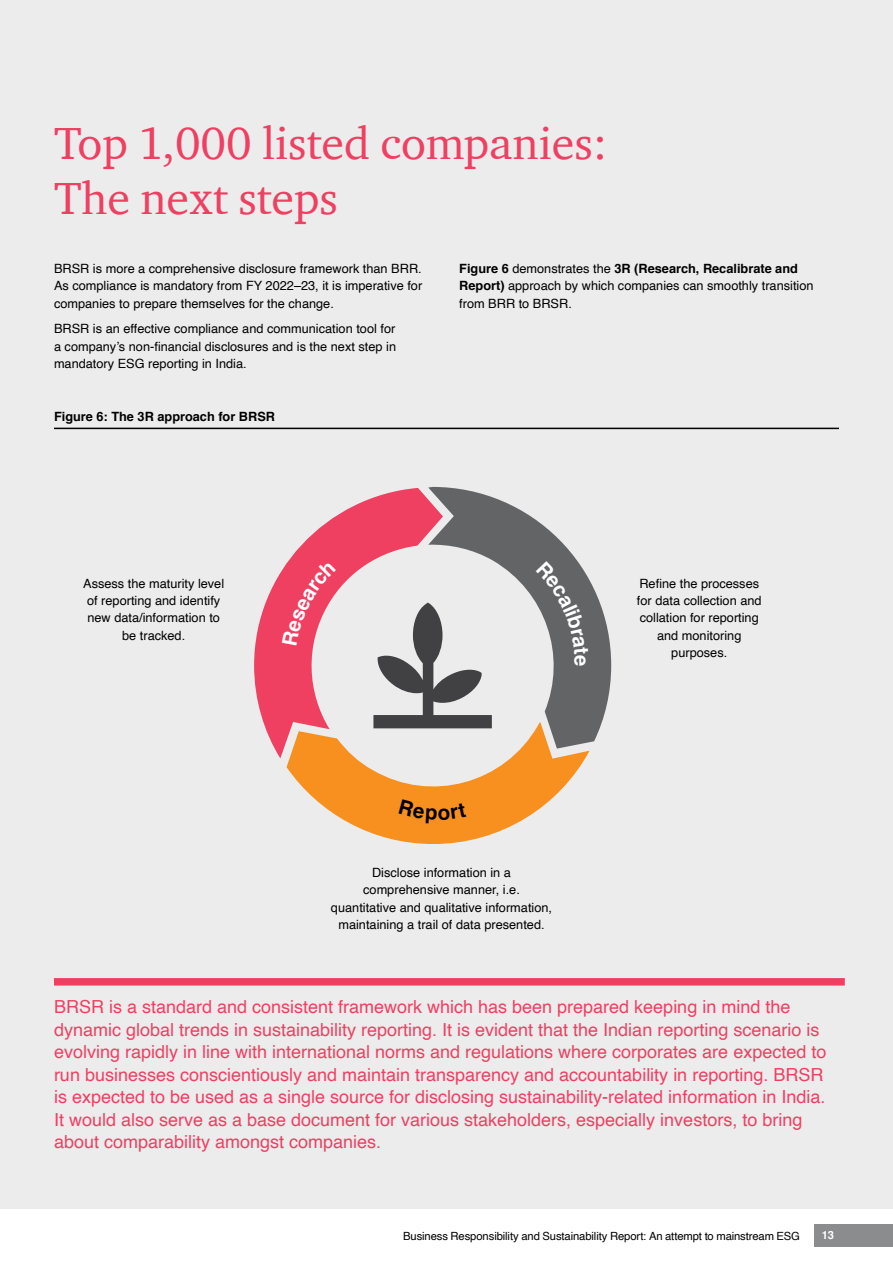
<style>
.page{position:relative;width:893px;height:1263px;background:#fff}
.page>*{position:absolute;margin:0;border:0;box-sizing:border-box;transform-origin:0 0}
.Heading_1{font:46.2px/55.3px "ITC Charter Com";color:#ef4062}
.Body_Copy{font:18px/22.5px "Helvetica";color:#ef4062}
.Body_Copy-2{font:12.75px/17.2px "Helvetica";color:#000;text-align:center}
.t1{font:700 12.75px "Helvetica";color:#000}
.t2{font:11.25px "Helvetica";letter-spacing:-.01em;color:#000}
.t3{font:700 11.25px "Helvetica";color:#fff}
.s1{font-weight:700}
</style>
<div class="page">
<div style="left:814px;top:1225px;width:79px;height:22px;background:#8a8c8e"></div>
<div style="left:0;top:0;width:893px;height:1209px;background:#ececed"></div>
<hr style="left:54px;top:428px;width:785px;height:1px;background:#000">
<svg style="left:254px;top:488px;width:174px;height:270px;fill:#ef4062"></svg>
<svg style="left:428px;top:487px;width:183px;height:255px"></svg>
<div style="left:54px;top:978px;width:791px;height:7px;background:#ef4062"></div>
<svg style="left:282px;top:559px;width:308px;height:285px"></svg>
<p class="Heading_1" style="left:54px;top:115px;width:555px">Top 1,000 listed companies:<br>The next steps</p>
<p class="Body_Copy-2" style="left:54px;top:260px;width:370px;text-align:justify">BRSR is more a comprehensive disclosure framework than BRR.<br>As compliance is mandatory from FY 2022–23, it is imperative for companies to prepare themselves for the change.</p>
<p class="Body_Copy-2" style="left:54px;top:321px;width:344px;text-align:justify">BRSR is an effective compliance and communication tool for a company’s non-financial disclosures and is the next step in mandatory ESG reporting in India.</p>
<p class="Body_Copy-2" style="left:459px;top:260px;width:356px;text-align:left"><span class="s1">Figure 6</span> demonstrates the <span class="s1">3R (Research, Recalibrate and<br>Report)</span> approach by which companies can smoothly transition from BRR to BRSR.</p>
<p class="t1" style="left:54px;top:406px;width:223px">Figure 6: The 3R approach for BRSR</p>
<p class="Body_Copy-2" style="left:83px;top:575px;width:143px">Assess the maturity level of reporting and identify new data/information to be tracked.</p>
<p class="Body_Copy-2" style="left:637px;top:575px;width:126px">Refine the processes for data collection and collation for reporting and monitoring purposes.</p>
<p class="Body_Copy-2" style="left:331px;top:864px;width:223px">Disclose information in a comprehensive manner, i.e. quantitative and qualitative information, maintaining a trail of data presented.</p>
<p class="Body_Copy" style="left:54px;top:996px;width:774px">BRSR is a standard and consistent framework which has been prepared keeping in mind the dynamic global trends in sustainability reporting. It is evident that the Indian reporting scenario is evolving rapidly in line with international norms and regulations where corporates are expected to run businesses conscientiously and maintain transparency and accountability in reporting. BRSR is expected to be used as a single source for disclosing sustainability-related information in India.<br>It would also serve as a base document for various stakeholders, especially investors, to bring about comparability amongst companies.</p>
<p class="t2" style="left:403px;top:1227px;width:398px">Business Responsibility and Sustainability Report: An attempt to mainstream ESG</p>
<p class="t3" style="left:822px;top:1226px;width:14px">13</p>
</div>
